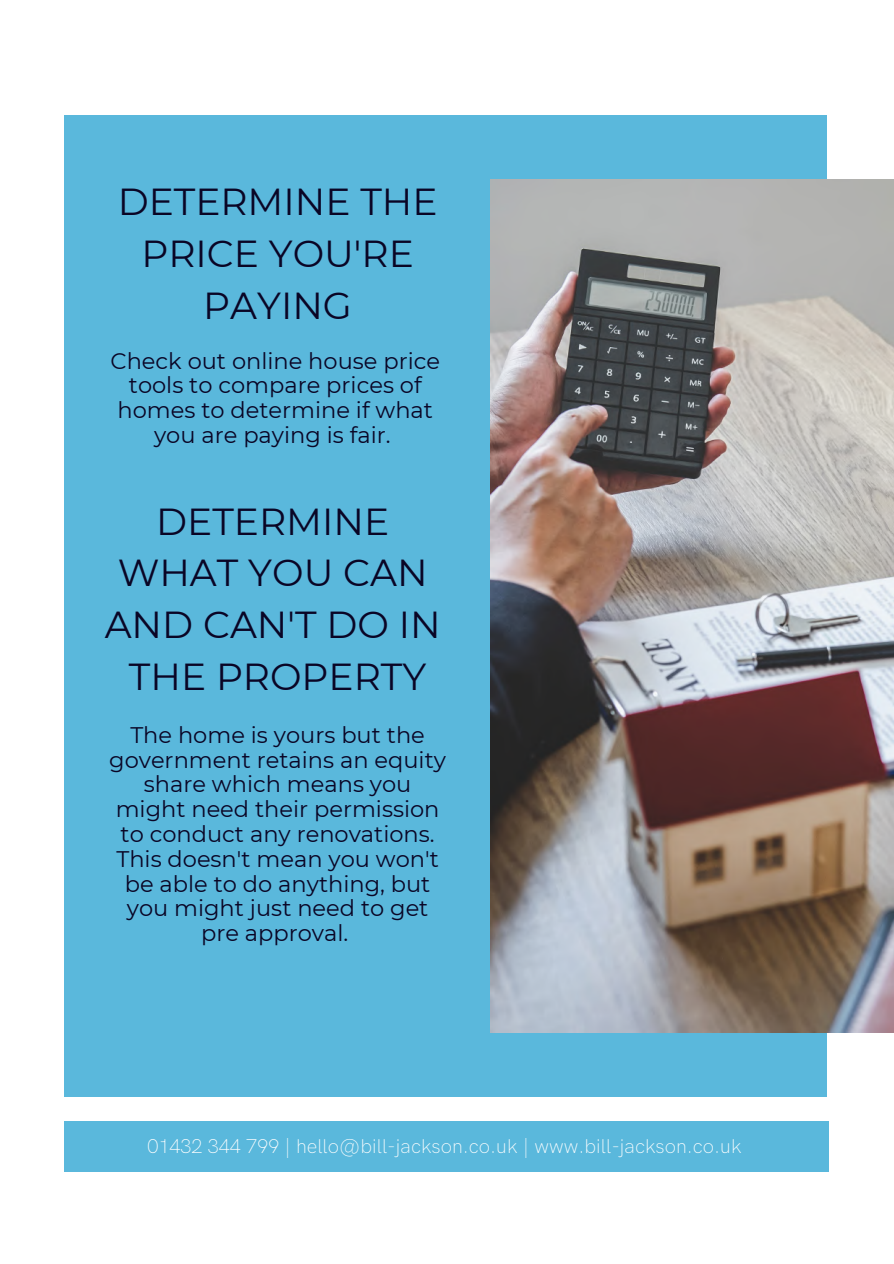
<style>
.page{position:relative;width:894px;height:1264px;background:#fff}
.page>*{position:absolute;margin:0;border:0;box-sizing:border-box;transform-origin:0 0}
.t1{font:37.5px/51.8px "Montserrat";color:#0a0525;text-align:center}
.t2{font:22.5px/24.8px "Montserrat";color:#0a0525;text-align:center}
.t3{font:200 19.95px "HK Grotesk Pro";color:#fff}
</style>
<div class="page">
<div style="left:64px;top:115px;width:763px;height:981px;background:#5ab8dc"></div>
<div style="left:64px;top:1121px;width:764px;height:51px;background:#5ab8dc"></div>
<img style="left:490px;top:179px;width:403px;height:853px">
<h1 class="t1" style="left:118px;top:176px;width:321px">DETERMINE THE<br>PRICE YOU'RE<br>PAYING</h1>
<p class="t2" style="left:110px;top:348px;width:331px">Check out online house price tools to compare prices of homes to determine if what you are paying is fair.</p>
<h1 class="t1" style="left:105px;top:495px;width:337px">DETERMINE<br>WHAT YOU CAN<br>AND CAN'T DO IN<br>THE PROPERTY</h1>
<p class="t2" style="left:109px;top:722px;width:338px">The home is yours but the government retains an equity share which means you might need their permission to conduct any renovations.<br>This doesn't mean you won't be able to do anything, but you might just need to get pre approval.</p>
<p class="t3" style="left:147px;top:1134px;width:595px">01432 344 799 | hello@bill-jackson.co.uk | www.bill-jackson.co.uk</p>
</div>
